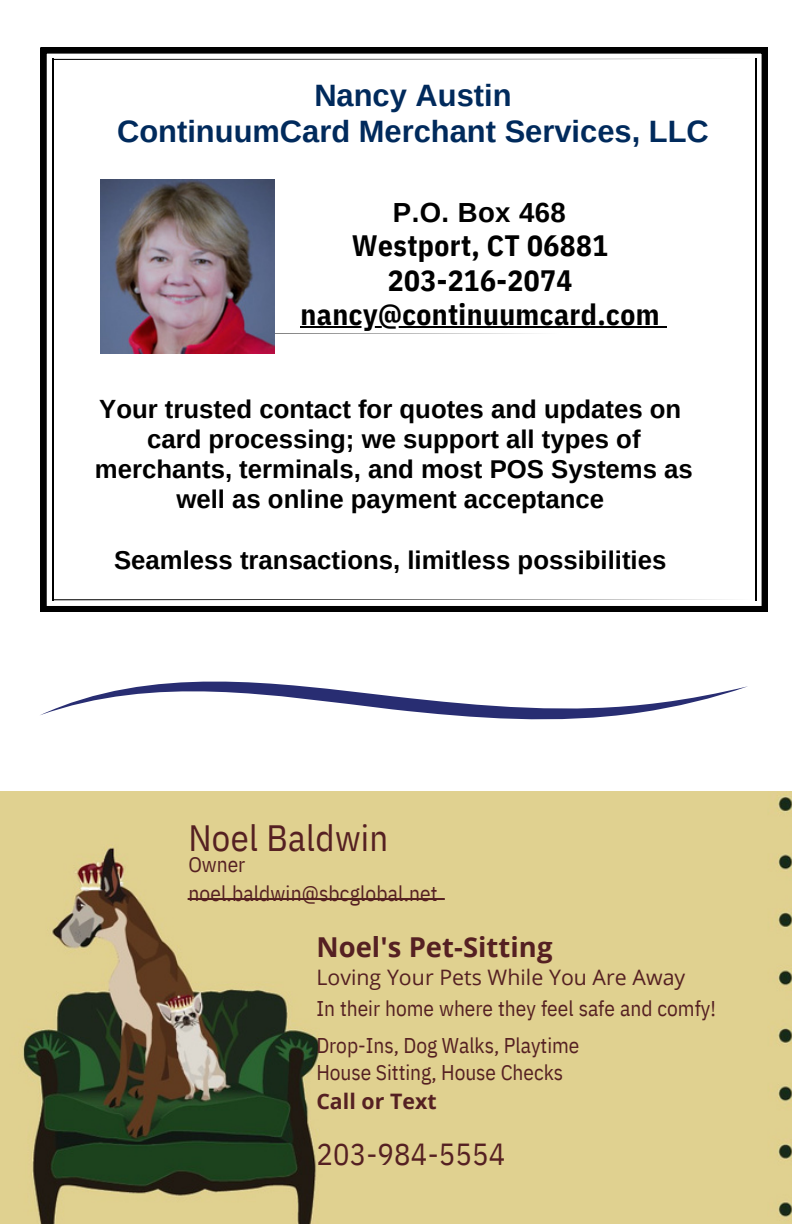
<style>
.page{position:relative;width:792px;height:1224px;background:#fff}
.page>*{position:absolute;margin:0;border:0;box-sizing:border-box;transform-origin:0 0}
.t1{font:36.6px "IBM Plex Sans Cond";letter-spacing:.01em;color:#552022}
.t2{font:700 30.8px/36px "Arimo";color:#002a5c;text-align:center}
.t3{font:30.4px "IBM Plex Sans Cond";letter-spacing:.01em;color:#552022}
.t4{font:700 29.4px/34.4px "IBM Plex Sans Cond";letter-spacing:.015em;color:#000;text-align:center}
.t5{font:700 27.6px "Arimo";letter-spacing:.015em;color:#000}
.t6{font:700 27.4px "Open Sans";color:#552022}
.t7{font:700 25.8px/30px "Arimo";color:#000;text-align:center}
.t8{font:21.4px/36.6px "IBM Plex Sans Cond";color:#552022}
.t9{font:21.4px "Open Sans";color:#552022}
.t10{font:700 21.4px "Open Sans";color:#552022}
</style>
<div class="page">
<svg style="left:41px;top:48px;width:727px;height:564px"></svg>
<img style="left:100px;top:179px;width:174px;height:174px">
<img style="left:0;top:792px;width:792px;height:432px">
<svg style="left:187px;top:898px;width:258px;height:2px"></svg>
<svg style="left:40px;top:681px;width:708px;height:39px"></svg>
<hr style="left:301px;top:327px;width:359px;height:1px;background:#000">
<p class="t2" style="left:117px;top:77px;width:593px">Nancy Austin<br>ContinuumCard Merchant Services, LLC</p>
<p class="t5" style="left:393px;top:197px;width:174px">P.O. Box 468</p>
<p class="t4" style="left:301px;top:228px;width:360px">Westport, CT 06881<br>203-216-2074 nancy@continuumcard.com</p>
<p class="t7" style="left:95px;top:394px;width:600px">Your trusted contact for quotes and updates on card processing; we support all types of merchants, terminals, and most POS Systems as well as online payment acceptance</p>
<p class="t7" style="left:114px;top:545px;width:554px">Seamless transactions, limitless possibilities</p>
<h1 class="t1" style="left:188px;top:814px;width:201px">Noel Baldwin</h1>
<p class="t8" style="left:188px;top:849px;width:251px;line-height:29px">Owner noel.baldwin@sbcglobal.net</p>
<p class="t6" style="left:316px;top:928px;width:238px">Noel's Pet-Sitting</p>
<p class="t9" style="left:316px;top:962px;width:370px">Loving Your Pets While You Are Away</p>
<p class="t8" style="left:316px;top:990px;width:401px">In their home where they feel safe and comfy!<br>Drop-Ins, Dog Walks, Playtime</p>
<p class="t8" style="left:316px;top:1054px;width:248px">House Sitting, House Checks</p>
<p class="t10" style="left:316px;top:1086px;width:122px">Call or Text</p>
<p class="t3" style="left:316px;top:1134px;width:191px">203-984-5554</p>
</div>
